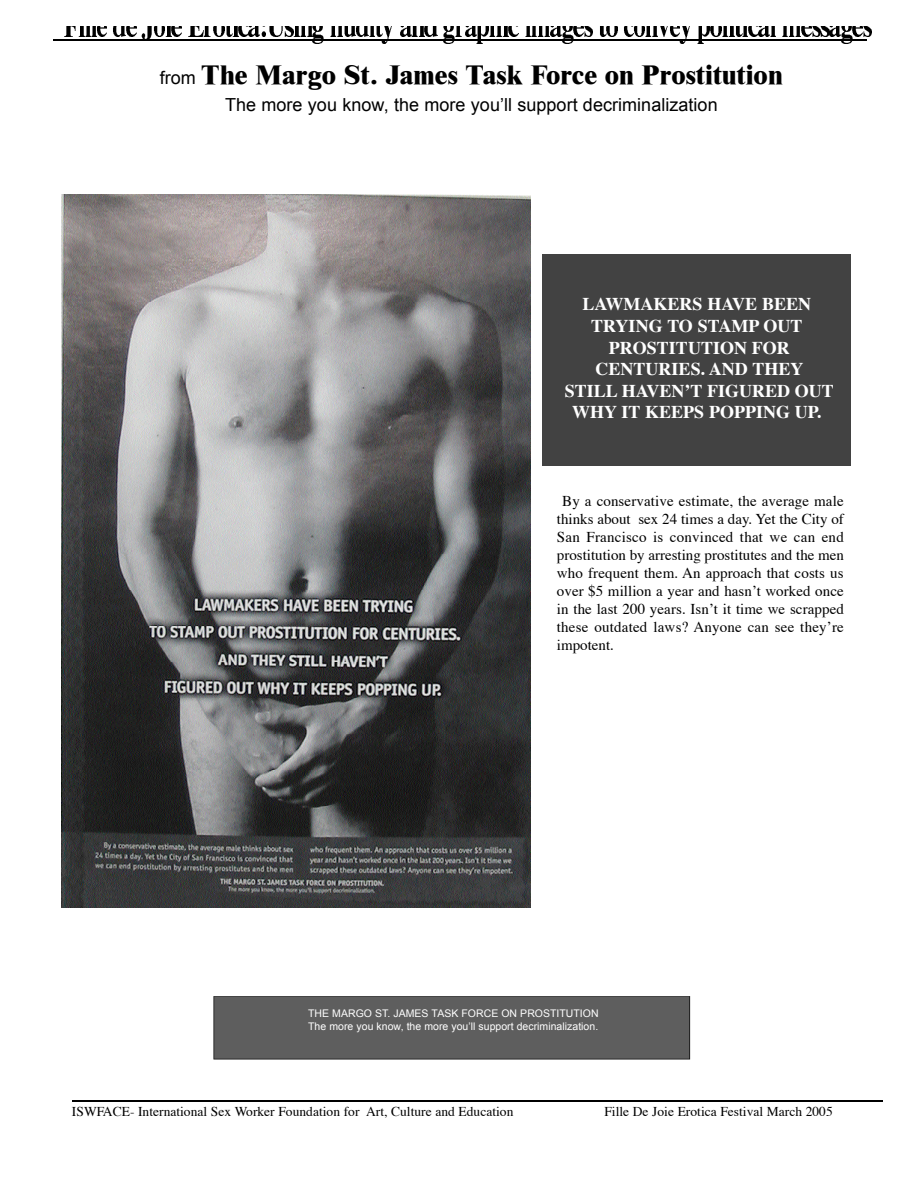
<style>
.page{position:relative;width:918px;height:1188px;background:#fff}
.page>*{position:absolute;margin:0;border:0;box-sizing:border-box;transform-origin:0 0}
.t1{font:800 27px "Times New Roman";color:#000}
.t2{font:700 18px/21.6px "Times";color:#fff;text-align:center}
.t3{font:18px "Arial";color:#000}
.t4{font:15px/18px "Times";letter-spacing:.01em;color:#000;text-align:justify}
.t5{font:13.5px "Times";color:#000}
.t6{font:10.5px/12.6px "Arial";color:#fff}
.s1{font-family:"Arial";font-weight:400;font-size:18px}
</style>
<div class="page">
<img style="left:65px;top:27px;width:11px;height:9px">
<svg style="left:79px;top:27px;width:28px;height:9px"></svg>
<img style="left:113px;top:27px;width:10px;height:9px">
<svg style="left:123px;top:27px;width:13px;height:9px"></svg>
<img style="left:141px;top:27px;width:11px;height:12px">
<img style="left:151px;top:27px;width:12px;height:9px">
<svg style="left:163px;top:27px;width:18px;height:9px"></svg>
<img style="left:189px;top:27px;width:12px;height:9px">
<svg style="left:201px;top:27px;width:45px;height:9px"></svg>
<img style="left:246px;top:27px;width:11px;height:9px">
<svg style="left:257px;top:27px;width:8px;height:9px"></svg>
<img style="left:265px;top:27px;width:17px;height:10px">
<svg style="left:282px;top:27px;width:15px;height:9px"></svg>
<img style="left:297px;top:27px;width:13px;height:9px">
<img style="left:310px;top:27px;width:14px;height:16px">
<img style="left:331px;top:27px;width:9px;height:9px">
<img style="left:340px;top:27px;width:13px;height:9px">
<img style="left:353px;top:27px;width:13px;height:9px">
<svg style="left:366px;top:27px;width:14px;height:9px"></svg>
<img style="left:380px;top:27px;width:12px;height:16px">
<img style="left:400px;top:27px;width:9px;height:9px">
<img style="left:409px;top:27px;width:13px;height:9px">
<img style="left:422px;top:27px;width:15px;height:9px">
<img style="left:443px;top:27px;width:12px;height:16px">
<svg style="left:452px;top:27px;width:9px;height:9px"></svg>
<img style="left:465px;top:27px;width:9px;height:9px">
<img style="left:474px;top:27px;width:13px;height:16px">
<img style="left:487px;top:27px;width:13px;height:9px">
<svg style="left:500px;top:27px;width:28px;height:9px"></svg>
<img style="left:528px;top:27px;width:20px;height:9px">
<img style="left:548px;top:27px;width:11px;height:9px">
<img style="left:559px;top:27px;width:14px;height:16px">
<svg style="left:571px;top:27px;width:32px;height:9px"></svg>
<img style="left:603px;top:27px;width:14px;height:9px">
<svg style="left:624px;top:27px;width:7px;height:9px"></svg>
<img style="left:631px;top:27px;width:12px;height:9px">
<img style="left:643px;top:27px;width:13px;height:9px">
<img style="left:656px;top:27px;width:11px;height:9px">
<svg style="left:667px;top:27px;width:10px;height:9px"></svg>
<img style="left:677px;top:27px;width:13px;height:16px">
<img style="left:698px;top:27px;width:10px;height:16px">
<svg style="left:708px;top:27px;width:48px;height:9px"></svg>
<img style="left:756px;top:27px;width:11px;height:9px">
<svg style="left:767px;top:27px;width:9px;height:9px"></svg>
<img style="left:782px;top:27px;width:17px;height:9px">
<svg style="left:799px;top:27px;width:28px;height:9px"></svg>
<img style="left:827px;top:27px;width:11px;height:9px">
<img style="left:838px;top:27px;width:14px;height:16px">
<svg style="left:850px;top:27px;width:21px;height:9px"></svg>
<hr style="left:53px;top:39px;width:813px;height:2px;background:#000">
<div style="left:213px;top:996px;width:477px;height:63px;background:#5e5e5e"></div>
<img style="left:61px;top:195px;width:469px;height:713px">
<div style="left:543px;top:254px;width:308px;height:212px;background:#424242"></div>
<hr style="left:72px;top:1101px;width:811px;height:1px;background:#000">
<h1 class="t1" style="left:160px;top:59px;width:624px"><span class="s1">from</span> The Margo St. James Task Force on Prostitution</h1>
<p class="t3" style="left:225px;top:95px;width:494px">The more you know, the more you’ll support decriminalization</p>
<p class="t2" style="left:565px;top:295px;width:271px">LAWMAKERS HAVE BEEN<br>TRYING TO STAMP OUT<br>PROSTITUTION FOR<br>CENTURIES. AND THEY<br>STILL HAVEN’T FIGURED OUT<br>WHY IT KEEPS POPPING UP.</p>
<p class="t4" style="left:557px;top:493px;width:289px;text-indent:5px">By a conservative estimate, the average male thinks about sex 24 times a day. Yet the City of San Francisco is convinced that we can end prostitution by arresting prostitutes and the men who frequent them. An approach that costs us over $5 million a year and hasn’t worked once in the last 200 years. Isn’t it time we scrapped these outdated laws? Anyone can see they’re impotent.</p>
<p class="t6" style="left:308px;top:1007px;width:292px">THE MARGO ST. JAMES TASK FORCE ON PROSTITUTION<br>The more you know, the more you’ll support decriminalization.</p>
<p class="t5" style="left:72px;top:1106px;width:443px">ISWFACE- International Sex Worker Foundation for Art, Culture and Education</p>
<p class="t5" style="left:604px;top:1106px;width:230px">Fille De Joie Erotica Festival March 2005</p>
</div>
